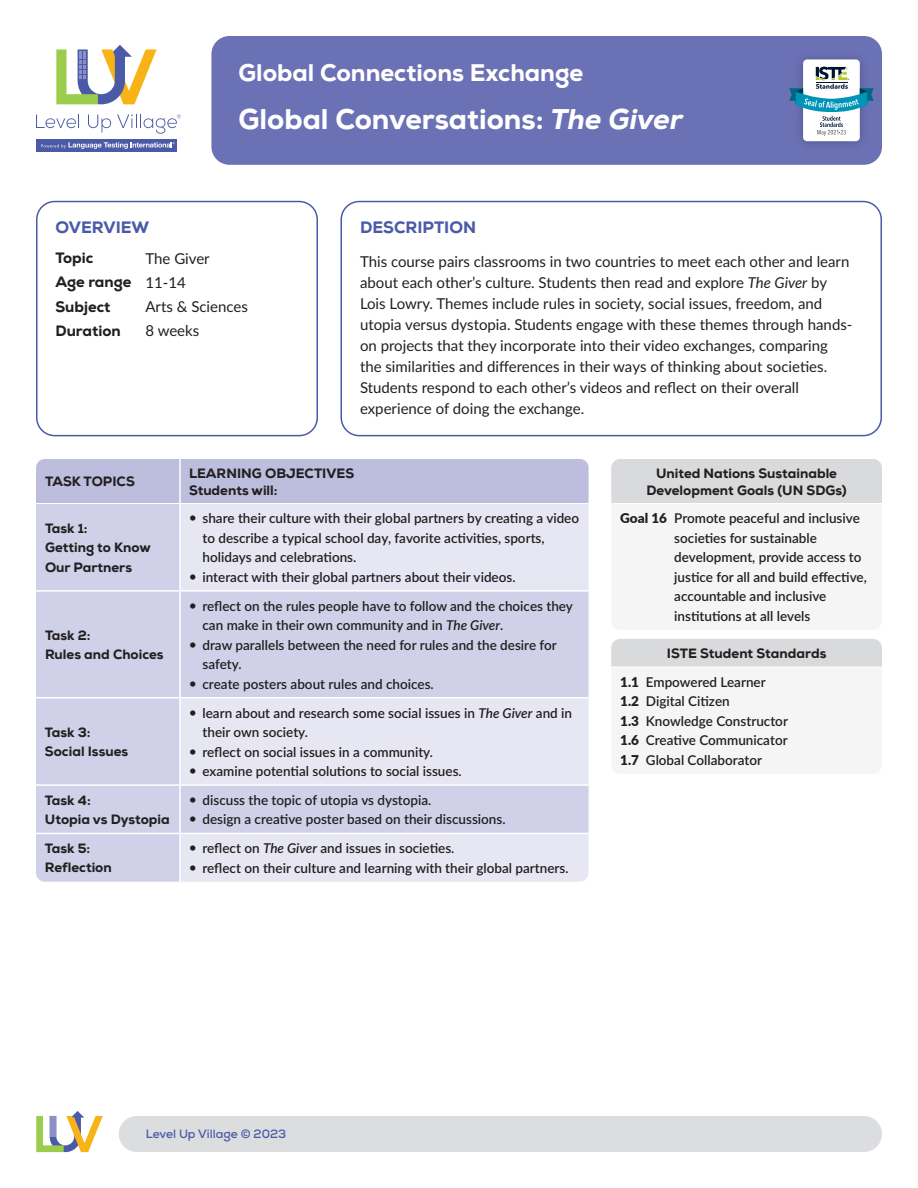
<style>
.page{position:relative;width:918px;height:1188px;background:#fff}
.page>*{position:absolute;margin:0;border:0;box-sizing:border-box;transform-origin:0 0}
.t1{font:800 28.5px "Nexa";color:#fff}
.t2{font:800 24px "Nexa";color:#fff}
.t3{font:800 16.5px "Nexa";color:#4b5aa7}
.t4{font:15px/21px "Lato";color:#231f20}
.t5{font:800 15px/24px "Nexa";color:#231f20}
.t6{font:600 13.5px/19.5px "Lato";color:#231f20}
.t7{font:800 13.5px/19.5px "Nexa";color:#231f20}
.t8{font:700 12px "Nexa";color:#4b5aa7}
.s1{font-style:italic}
.s2{font-family:"Lato";font-weight:400}
.s3{font-weight:900}
</style>
<div class="page">
<div style="left:211px;top:36px;width:671px;height:129px;background:#6b71b5;border-radius:18px"></div>
<svg style="left:36px;top:115px;width:43px;height:13px"></svg>
<svg style="left:88px;top:115px;width:23px;height:18px"></svg>
<svg style="left:117px;top:114px;width:64px;height:20px"></svg>
<div style="left:36px;top:139px;width:141px;height:13px;background:#4b5aa7"></div>
<svg style="left:41px;top:142px;width:134px;height:7px"></svg>
<svg style="left:56px;top:45px;width:101px;height:59px"></svg>
<img style="left:800px;top:57px;width:63px;height:88px">
<div style="left:803px;top:59px;width:57px;height:82px;background:#fff;border-radius:4px"></div>
<svg style="left:789px;top:67px;width:85px;height:69px"></svg>
<div style="left:36px;top:201px;width:282px;height:235px;border:2px solid #4b5aa7;border-radius:18px"></div>
<div style="left:340px;top:201px;width:542px;height:235px;border:2px solid #4b5aa7;border-radius:18px"></div>
<div style="left:36px;top:459px;width:553px;height:44px;background:#bdbdde"></div>
<div style="left:36px;top:504px;width:143px;height:378px;background:#d0d1e8"></div>
<svg style="left:181px;top:504px;width:408px;height:378px;background:#dddeee"></svg>
<hr style="left:179px;top:459px;width:2px;height:44px;background:#fff">
<hr style="left:36px;top:590px;width:144px;height:2px;background:#fff">
<hr style="left:180px;top:590px;width:409px;height:2px;background:#fff">
<hr style="left:36px;top:697px;width:144px;height:1px;background:#fff">
<hr style="left:180px;top:697px;width:409px;height:1px;background:#fff">
<hr style="left:36px;top:784px;width:144px;height:2px;background:#fff">
<hr style="left:180px;top:784px;width:409px;height:2px;background:#fff">
<hr style="left:36px;top:833px;width:144px;height:1px;background:#fff">
<hr style="left:180px;top:833px;width:409px;height:1px;background:#fff">
<div style="left:611px;top:459px;width:271px;height:45px;background:#d9dadc"></div>
<hr style="left:611px;top:503px;width:271px;height:1px;background:#fff">
<div style="left:611px;top:639px;width:271px;height:28px;background:#d9dadc"></div>
<div style="left:119px;top:1116px;width:763px;height:36px;background:#dcdddf;border-radius:18px"></div>
<svg style="left:36px;top:1111px;width:67px;height:41px"></svg>
<svg style="left:190px;top:516px;width:5px;height:5px"></svg>
<svg style="left:190px;top:574px;width:5px;height:6px"></svg>
<svg style="left:190px;top:603px;width:5px;height:5px"></svg>
<svg style="left:190px;top:642px;width:5px;height:5px"></svg>
<svg style="left:190px;top:681px;width:5px;height:5px"></svg>
<svg style="left:190px;top:710px;width:5px;height:5px"></svg>
<svg style="left:190px;top:749px;width:5px;height:5px"></svg>
<svg style="left:190px;top:768px;width:5px;height:6px"></svg>
<svg style="left:190px;top:797px;width:5px;height:6px"></svg>
<svg style="left:190px;top:817px;width:5px;height:5px"></svg>
<svg style="left:190px;top:846px;width:5px;height:5px"></svg>
<svg style="left:190px;top:865px;width:5px;height:5px"></svg>
<h2 class="t2" style="left:238px;top:57px;width:347px">Global Connections Exchange</h2>
<h1 class="t1" style="left:238px;top:101px;width:446px">Global Conversations: <span class="s1">The Giver</span></h1>
<p class="t3" style="left:56px;top:216px;width:95px">OVERVIEW</p>
<p class="t5" style="left:56px;top:246px;width:40px">Topic</p>
<p class="t4" style="left:146px;top:248px;width:66px">The Giver</p>
<p class="t5" style="left:56px;top:270px;width:132px">Age range <span class="s2">11-14<br></span>Subject</p>
<p class="t4" style="left:146px;top:296px;width:104px">Arts &amp; Sciences</p>
<p class="t5" style="left:56px;top:318px;width:67px">Duration</p>
<p class="t4" style="left:146px;top:320px;width:55px">8 weeks</p>
<p class="t3" style="left:360px;top:216px;width:118px">DESCRIPTION</p>
<p class="t4" style="left:360px;top:251px;width:494px">This course pairs classrooms in two countries to meet each other and learn about each other’s culture. Students then read and explore <span class="s1">The Giver</span> by Lois Lowry. Themes include rules in society, social issues, freedom, and utopia versus dystopia. Students engage with these themes through hands&shy;on projects that they incorporate into their video exchanges, comparing the similarities and differences in their ways of thinking about societies.<br>Students respond to each other’s videos and reflect on their overall experience of doing the exchange.</p>
<p class="t7" style="left:45px;top:472px;width:91px">TASK TOPICS</p>
<p class="t7" style="left:189px;top:465px;width:167px;line-height:16.5px">LEARNING OBJECTIVES<br>Students will:</p>
<p class="t7" style="left:45px;top:518px;width:107px">Task 1:<br>Getting to Know<br>Our Partners</p>
<p class="t6" style="left:203px;top:508px;width:378px">share their culture with their global partners by creating a video to describe a typical school day, favorite activities, sports, holidays and celebrations.<br>interact with their global partners about their videos.</p>
<p class="t7" style="left:45px;top:625px;width:120px">Task 2:<br>Rules and Choices</p>
<p class="t7" style="left:45px;top:722px;width:85px">Task 3:<br>Social Issues</p>
<p class="t6" style="left:203px;top:595px;width:372px">reflect on the rules people have to follow and the choices they can make in their own community and in <span class="s1">The Giver</span>.<br>draw parallels between the need for rules and the desire for safety.<br>create posters about rules and choices.</p>
<p class="t6" style="left:203px;top:702px;width:371px">learn about and research some social issues in <span class="s1">The Giver</span> and in their own society.<br>reflect on social issues in a community.<br>examine potential solutions to social issues.</p>
<p class="t7" style="left:45px;top:790px;width:126px">Task 4:<br>Utopia vs Dystopia</p>
<p class="t6" style="left:203px;top:790px;width:305px">discuss the topic of utopia vs dystopia.<br>design a creative poster based on their discussions.</p>
<p class="t7" style="left:45px;top:838px;width:68px">Task 5:<br>Reflection</p>
<p class="t6" style="left:203px;top:838px;width:368px">reflect on <span class="s1">The Giver</span> and issues in societies.<br>reflect on their culture and learning with their global partners.</p>
<p class="t7" style="left:646px;top:465px;width:202px;line-height:16.5px;text-align:center">United Nations Sustainable<br>Development Goals (UN SDGs)</p>
<p class="t6" style="left:674px;top:508px;width:194px;text-indent:-54px"><span class="s3">Goal 16</span> Promote peaceful and inclusive societies for sustainable development, provide access to justice for all and build effective, accountable and inclusive institutions at all levels</p>
<p class="t7" style="left:667px;top:644px;width:161px">ISTE Student Standards</p>
<p class="t6" style="left:620px;top:672px;width:169px"><span class="s3">1.1</span> Empowered Learner<br><span class="s3">1.2</span> Digital Citizen<br><span class="s3">1.3</span> Knowledge Constructor<br><span class="s3">1.6</span> Creative Communicator<br><span class="s3">1.7</span> Global Collaborator</p>
<p class="t8" style="left:146px;top:1126px;width:142px">Level Up Village © 2023</p>
</div>
